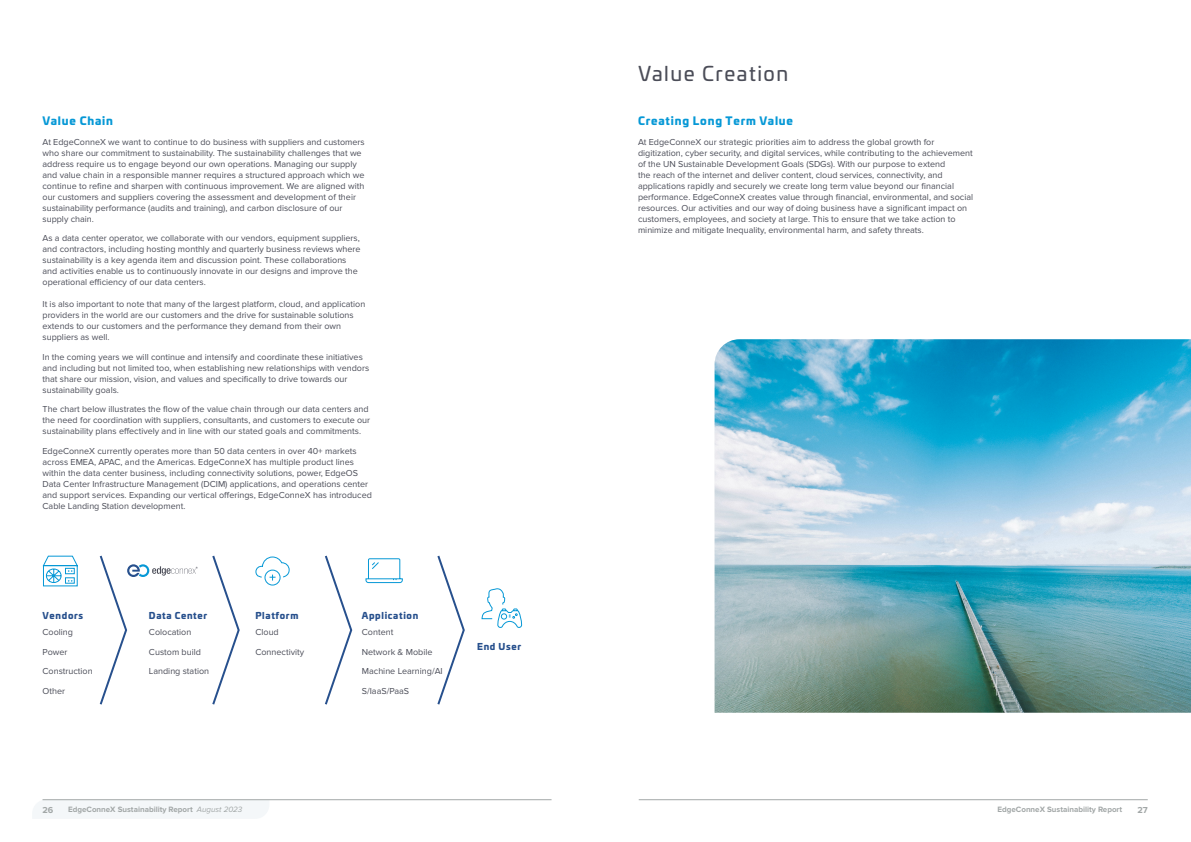
<style>
.page{position:relative;width:1191px;height:842px;background:#fff}
.page>*{position:absolute;margin:0;border:0;box-sizing:border-box;transform-origin:0 0}
.t1{font:20px "Univia Pro";letter-spacing:.075em;color:#4b4d58}
.t2{font:900 11px "Univia Pro";letter-spacing:.075em;color:#0698d6}
.t3{font:9px/11px "Proxima Nova";color:#4b4d58}
.t4{font:900 9px "Univia Pro";letter-spacing:.075em;color:#27508d}
.t5{font:700 9px "Proxima Nova";color:#a2a7a7}
.t6{font:700 8px "Proxima Nova";color:#a2a7a7}
.s1{font-weight:400;font-style:italic}
</style>
<div class="page">
<div style="left:33px;top:799px;width:236px;height:19px;background:#f4f7f9"></div>
<hr style="left:43px;top:799px;width:508px;height:1px;background:#a2a7a7">
<hr style="left:639px;top:799px;width:508px;height:1px;background:#a2a7a7">
<svg style="left:365px;top:558px;width:38px;height:26px"></svg>
<svg style="left:255px;top:556px;width:35px;height:30px"></svg>
<svg style="left:42px;top:555px;width:36px;height:32px"></svg>
<svg style="left:481px;top:588px;width:41px;height:40px"></svg>
<svg style="left:99px;top:555px;width:98px;height:150px"></svg>
<svg style="left:212px;top:555px;width:28px;height:150px"></svg>
<svg style="left:325px;top:555px;width:28px;height:150px"></svg>
<svg style="left:437px;top:555px;width:28px;height:150px"></svg>
<img style="left:714px;top:339px;width:477px;height:374px">
<p class="t2" style="left:43px;top:112px;width:72px">Value Chain</p>
<p class="t3" style="left:43px;top:136px;width:324px">At EdgeConneX we want to continue to do business with suppliers and customers who share our commitment to sustainability. The sustainability challenges that we address require us to engage beyond our own operations. Managing our supply and value chain in a responsible manner requires a structured approach which we continue to refine and sharpen with continuous improvement. We are aligned with our customers and suppliers covering the assessment and development of their sustainability performance (audits and training), and carbon disclosure of our supply chain.</p>
<p class="t3" style="left:43px;top:233px;width:320px">As a data center operator, we collaborate with our vendors, equipment suppliers, and contractors, including hosting monthly and quarterly business reviews where sustainability is a key agenda item and discussion point. These collaborations and activities enable us to continuously innovate in our designs and improve the operational efficiency of our data centers.</p>
<p class="t3" style="left:43px;top:299px;width:324px">It is also important to note that many of the largest platform, cloud, and application providers in the world are our customers and the drive for sustainable solutions extends to our customers and the performance they demand from their own suppliers as well.</p>
<p class="t3" style="left:43px;top:351px;width:328px">In the coming years we will continue and intensify and coordinate these initiatives and including but not limited too, when establishing new relationships with vendors that share our mission, vision, and values and specifically to drive towards our sustainability goals.</p>
<p class="t3" style="left:43px;top:404px;width:329px">The chart below illustrates the flow of the value chain through our data centers and the need for coordination with suppliers, consultants, and customers to execute our sustainability plans effectively and in line with our stated goals and commitments.</p>
<p class="t3" style="left:43px;top:445px;width:331px">EdgeConneX currently operates more than 50 data centers in over 40+ markets across EMEA, APAC, and the Americas. EdgeConneX has multiple product lines within the data center business, including connectivity solutions, power, EdgeOS Data Center Infrastructure Management (DCIM) applications, and operations center and support services. Expanding our vertical offerings, EdgeConneX has introduced Cable Landing Station development.</p>
<p class="t4" style="left:43px;top:608px;width:42px">Vendors</p>
<p class="t3" style="left:43px;top:623px;width:52px;line-height:19.5px">Cooling<br>Power<br>Construction<br>Other</p>
<p class="t4" style="left:149px;top:608px;width:60px">Data Center</p>
<p class="t3" style="left:149px;top:623px;width:62px;line-height:19.5px">Colocation<br>Custom build<br>Landing station</p>
<p class="t4" style="left:255px;top:608px;width:44px">Platform</p>
<p class="t3" style="left:255px;top:623px;width:50px;line-height:19.5px">Cloud<br>Connectivity</p>
<p class="t4" style="left:362px;top:608px;width:58px">Application</p>
<p class="t3" style="left:362px;top:623px;width:82px;line-height:19.5px">Content<br>Network &amp; Mobile<br>Machine Learning/AI<br>S/IaaS/PaaS</p>
<p class="t4" style="left:477px;top:639px;width:45px">End User</p>
<h1 class="t1" style="left:638px;top:59px;width:152px">Value Creation</h1>
<p class="t2" style="left:638px;top:112px;width:156px">Creating Long Term Value</p>
<p class="t3" style="left:638px;top:136px;width:337px">At EdgeConneX our strategic priorities aim to address the global growth for digitization, cyber security, and digital services, while contributing to the achievement of the UN Sustainable Development Goals (SDGs). With our purpose to extend<br>the reach of the internet and deliver content, cloud services, connectivity, and applications rapidly and securely we create long term value beyond our financial performance. EdgeConneX creates value through financial, environmental, and social resources. Our activities and our way of doing business have a significant impact on customers, employees, and society at large. This to ensure that we take action to minimize and mitigate Inequality, environmental harm, and safety threats.</p>
<p class="t5" style="left:43px;top:805px;width:12px">26</p>
<p class="t6" style="left:68px;top:806px;width:176px">EdgeConneX Sustainability Report <span class="s1">August 2023</span></p>
<p class="t6" style="left:997px;top:806px;width:126px">EdgeConneX Sustainability Report</p>
<p class="t5" style="left:1137px;top:805px;width:12px">27</p>
</div>
